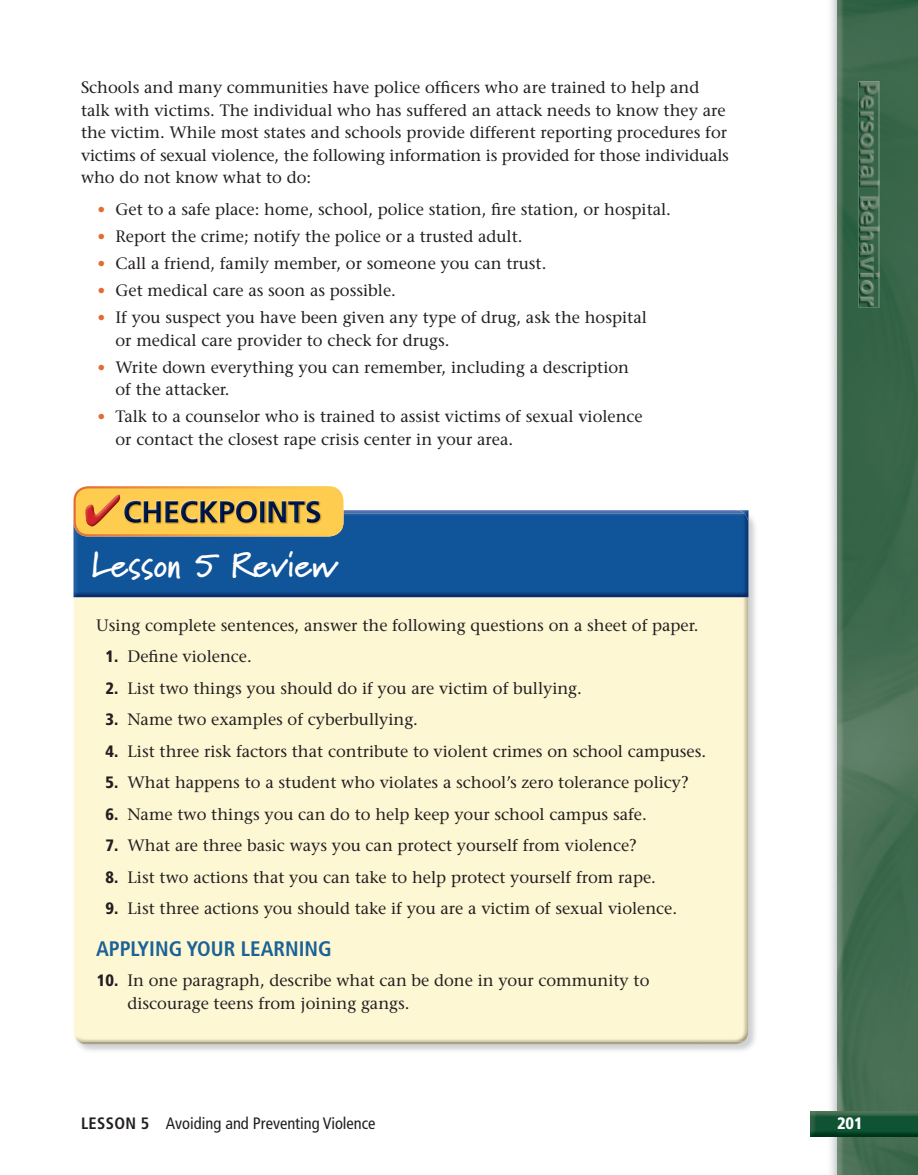
<style>
.page{position:relative;width:918px;height:1175px;background:#fff}
.page>*{position:absolute;margin:0;border:0;box-sizing:border-box;transform-origin:0 0}
.t1{font:700 36px "Marydale";color:#fff}
.t2{font:700 condensed 21px "Frutiger";color:#1b6297}
.t3{font:16.5px/22.5px "Stone Serif";color:#231f20}
.t4{font:condensed 16.5px "Frutiger";color:#231f20}
.t5{font:900 condensed 16.5px "Frutiger";color:#fff}
.s1{font-family:"Frutiger";font-size:15.75px;color:#e36c34}
.s2{font-family:"Frutiger";font-weight:900;font-stretch:condensed}
.s3{font-weight:700}
</style>
<div class="page">
<img style="left:830px;top:0;width:88px;height:1174px">
<img style="left:878px;top:81px;width:2px;height:226px">
<img style="left:859px;top:81px;width:1px;height:226px">
<img style="left:860px;top:82px;width:18px;height:224px">
<svg style="left:810px;top:1136px;width:27px;height:1px"></svg>
<img style="left:837px;top:1136px;width:81px;height:1px">
<img style="left:810px;top:1111px;width:108px;height:25px">
<img style="left:73px;top:510px;width:683px;height:541px">
<img style="left:78px;top:1041px;width:666px;height:3px">
<div style="left:74px;top:597px;width:622px;height:444px;background:#fef7d4"></div>
<img style="left:696px;top:597px;width:52px;height:444px">
<img style="left:344px;top:510px;width:400px;height:3px">
<img style="left:74px;top:513px;width:674px;height:84px">
<svg style="left:73px;top:486px;width:271px;height:50px;background:#f9c551"></svg>
<img style="left:85px;top:525px;width:35px;height:1px">
<img style="left:85px;top:494px;width:35px;height:31px">
<img style="left:124px;top:500px;width:197px;height:1px">
<img style="left:124px;top:522px;width:197px;height:2px">
<img style="left:124px;top:501px;width:196px;height:21px">
<p class="t3" style="left:81px;top:76px;width:650px">Schools and many communities have police officers who are trained to help and talk with victims. The individual who has suffered an attack needs to know they are the victim. While most states and schools provide different reporting procedures for victims of sexual violence, the following information is provided for those individuals who do not know what to do:</p>
<p class="t3" style="left:98px;top:198px;width:575px"><span class="s1">•</span> Get to a safe place: home, school, police station, fire station, or hospital.</p>
<p class="t3" style="left:98px;top:225px;width:427px"><span class="s1">•</span> Report the crime; notify the police or a trusted adult.</p>
<p class="t3" style="left:98px;top:252px;width:450px"><span class="s1">•</span> Call a friend, family member, or someone you can trust.</p>
<p class="t3" style="left:98px;top:279px;width:300px"><span class="s1">•</span> Get medical care as soon as possible.</p>
<p class="t3" style="left:116px;top:306px;width:533px;text-indent:-18px"><span class="s1">•</span> If you suspect you have been given any type of drug, ask the hospital or medical care provider to check for drugs.</p>
<p class="t3" style="left:116px;top:355px;width:515px;text-indent:-18px"><span class="s1">•</span> Write down everything you can remember, including a description of the attacker.</p>
<p class="t3" style="left:116px;top:405px;width:529px;text-indent:-18px"><span class="s1">•</span> Talk to a counselor who is trained to assist victims of sexual violence or contact the closest rape crisis center in your area.</p>
<h1 class="t1" style="left:92px;top:544px;width:247px">Lesson 5 Review</h1>
<p class="t3" style="left:96px;top:613px;width:604px">Using complete sentences, answer the following questions on a sheet of paper.</p>
<p class="t3" style="left:105px;top:645px;width:148px"><span class="s2">1.</span> Define violence.</p>
<p class="t3" style="left:105px;top:676px;width:478px"><span class="s2">2.</span> List two things you should do if you are victim of bullying.</p>
<p class="t3" style="left:105px;top:708px;width:314px"><span class="s2">3.</span> Name two examples of cyberbullying.</p>
<p class="t3" style="left:105px;top:739px;width:602px"><span class="s2">4.</span> List three risk factors that contribute to violent crimes on school campuses.</p>
<p class="t3" style="left:105px;top:771px;width:585px"><span class="s2">5.</span> What happens to a student who violates a school’s zero tolerance policy?</p>
<p class="t3" style="left:105px;top:802px;width:543px"><span class="s2">6.</span> Name two things you can do to help keep your school campus safe.</p>
<p class="t3" style="left:105px;top:834px;width:533px"><span class="s2">7.</span> What are three basic ways you can protect yourself from violence?</p>
<p class="t3" style="left:105px;top:865px;width:552px"><span class="s2">8.</span> List two actions that you can take to help protect yourself from rape.</p>
<p class="t3" style="left:105px;top:897px;width:573px"><span class="s2">9.</span> List three actions you should take if you are a victim of sexual violence.</p>
<p class="t2" style="left:96px;top:936px;width:237px">APPLYING YOUR LEARNING</p>
<p class="t3" style="left:127px;top:969px;width:523px;text-indent:-31px"><span class="s2">10.</span> In one paragraph, describe what can be done in your community to discourage teens from joining gangs.</p>
<p class="t4" style="left:81px;top:1113px;width:296px"><span class="s3">LESSON 5</span> Avoiding and Preventing Violence</p>
<p class="t5" style="left:837px;top:1113px;width:27px">201</p>
</div>
